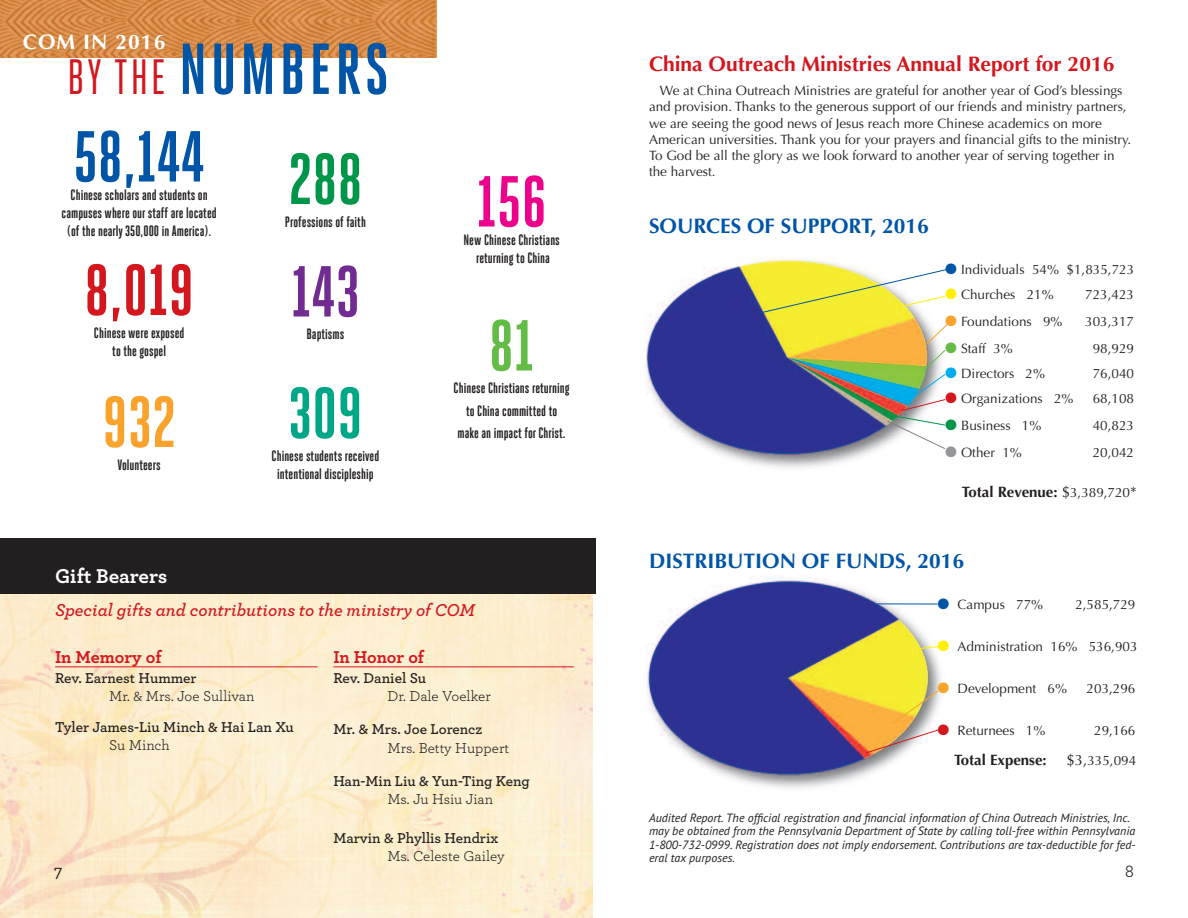
<style>
.page{position:relative;width:1188px;height:918px;background:#fff}
.page>*{position:absolute;margin:0;border:0;box-sizing:border-box;transform-origin:0 0}
.t1{font:700 72px "Heroic Condensed";letter-spacing:.05em;color:#0155a7}
.t2{font:700 72px "Heroic Condensed";color:#d4171e}
.t3{font:700 72px "Heroic Condensed";color:#f9a32c}
.t4{font:700 72px "Heroic Condensed";color:#009649}
.t5{font:700 72px "Heroic Condensed";color:#712b91}
.t6{font:700 72px "Heroic Condensed";color:#00a787}
.t7{font:700 72px "Heroic Condensed";color:#ed028c}
.t8{font:700 72px "Heroic Condensed";color:#63bc46}
.t9{font:700 21px "Optima";color:#0155a7}
.t10{font:700 21px "Optima";color:#d4171e}
.t11{font:700 21px "Archer";color:#fff}
.t12{font:700 21px "Optima";letter-spacing:.05em;color:#fff}
.t13{font:italic 600 18px "Archer";color:#d4171e}
.t14{font:700 18px "Archer";color:#d4171e}
.t15{font:500 18px "Archer";color:#231f20}
.t16{font:18px "Archer";color:#231f20}
.t17{font:700 15px/18px "Heroic Condensed";color:#231f20;text-align:center}
.t18{font:600 15px "Archer";color:#231f20}
.t19{font:15px "Archer";color:#231f20}
.t20{font:700 15px "Optima";color:#231f20}
.t21{font:13.5px/16.2px "Optima";color:#231f20}
.t22{font:italic 12px/13.5px "PT Sans";color:#231f20}
.s1{font-weight:400;font-size:49.65px;color:#d4171e}
.s2{color:#0155a7}
.s3{color:#fff101}
.s4{color:#f9a32c}
.s5{color:#63bc46}
.s6{color:#00aeef}
.s7{color:#d4171e}
.s8{color:#009649}
.s9{color:#939598}
.s10{font-weight:400}
.s11{font-weight:400;font-size:13.5px}
.s12{font-size:15px}
</style>
<div class="page">
<img style="left:0;top:594px;width:593px;height:324px">
<img style="left:646px;top:257px;width:282px;height:211px">
<img style="left:646px;top:580px;width:295px;height:208px">
<img style="left:0;top:0;width:436px;height:58px">
<hr style="left:877px;top:604px;width:60px;height:1px;background:#0155a7">
<svg style="left:918px;top:646px;width:24px;height:3px"></svg>
<svg style="left:865px;top:690px;width:74px;height:64px"></svg>
<img style="left:887px;top:322px;width:62px;height:127px">
<svg style="left:761px;top:269px;width:186px;height:44px"></svg>
<div style="left:0;top:539px;width:596px;height:55px;background:#231f20"></div>
<hr style="left:55px;top:667px;width:263px;height:1px;background:#d4171e">
<hr style="left:333px;top:667px;width:241px;height:1px;background:#d4171e">
<h2 class="t12" style="left:23px;top:30px;width:144px">COM IN 2016</h2>
<h1 class="t1" style="left:67px;top:44px;width:323px"><span class="s1">BY THE</span> NUMBERS</h1>
<h1 class="t1" style="left:73px;top:131px;width:133px">58,144</h1>
<p class="t17" style="left:62px;top:186px;width:157px">Chinese scholars and students on campuses where ourstaff are located (of the nearly350,000 in America).</p>
<h1 class="t2" style="left:84px;top:265px;width:111px">8,019</h1>
<p class="t17" style="left:94px;top:324px;width:92px">Chinese were exposed to the gospel</p>
<h1 class="t3" style="left:102px;top:397px;width:75px">932</h1>
<p class="t17" style="left:118px;top:456px;width:45px">Volunteers</p>
<h1 class="t4" style="left:288px;top:154px;width:76px">288</h1>
<p class="t17" style="left:285px;top:213px;width:83px">Professions of faith</p>
<h1 class="t5" style="left:291px;top:266px;width:70px">143</h1>
<p class="t17" style="left:306px;top:326px;width:39px">Baptisms</p>
<h1 class="t6" style="left:288px;top:388px;width:76px">309</h1>
<p class="t17" style="left:272px;top:447px;width:109px">Chinese students received intentional discipleship</p>
<h1 class="t7" style="left:476px;top:176px;width:72px">156</h1>
<p class="t17" style="left:463px;top:231px;width:98px">New Chinese Christians returning to China</p>
<h1 class="t8" style="left:489px;top:320px;width:47px">81</h1>
<p class="t17" style="left:454px;top:378px;width:118px;line-height:22.5px">Chinese Christians returning to China committed to make an impact forChrist.</p>
<h2 class="t10" style="left:649px;top:52px;width:467px">China Outreach Ministries Annual Report for 2016</h2>
<p class="t21" style="left:649px;top:83px;width:484px;text-indent:11px">We at China Outreach Ministries are grateful for another year of God’s blessings and provision. Thanks to the generous support of our friends and ministry partners, we are seeing the good news of Jesus reach more Chinese academics on more American universities. Thank you for your prayers and financial gifts to the ministry.<br>To God be all the glory as we look forward to another year of serving together in the harvest.</p>
<h2 class="t9" style="left:649px;top:213px;width:281px">SOURCES OF SUPPORT, 2016</h2>
<p class="t21" style="left:945px;top:261px;width:191px"><span class="s2">●</span> Individuals 54% $1,835,723</p>
<p class="t21" style="left:945px;top:286px;width:110px"><span class="s3">●</span> Churches 21%</p>
<p class="t21" style="left:1085px;top:286px;width:50px">723,423</p>
<p class="t21" style="left:945px;top:313px;width:119px"><span class="s4">●</span> Foundations 9%</p>
<p class="t21" style="left:1085px;top:313px;width:50px">303,317</p>
<p class="t21" style="left:945px;top:340px;width:69px"><span class="s5">●</span> Staff 3%</p>
<p class="t21" style="left:1093px;top:340px;width:43px">98,929</p>
<p class="t21" style="left:945px;top:365px;width:102px"><span class="s6">●</span> Directors 2%</p>
<p class="t21" style="left:1093px;top:365px;width:43px">76,040</p>
<p class="t21" style="left:945px;top:391px;width:130px"><span class="s7">●</span> Organizations 2%</p>
<p class="t21" style="left:1093px;top:391px;width:43px">68,108</p>
<p class="t21" style="left:945px;top:418px;width:98px"><span class="s8">●</span> Business 1%</p>
<p class="t21" style="left:1093px;top:418px;width:43px">40,823</p>
<p class="t21" style="left:945px;top:445px;width:78px"><span class="s9">●</span> Other 1%</p>
<p class="t21" style="left:1093px;top:445px;width:43px">20,042</p>
<p class="t20" style="left:962px;top:483px;width:177px">Total Revenue: <span class="s10">$</span><span class="s11">3,389,720</span><span class="s10">*</span></p>
<h2 class="t9" style="left:649px;top:549px;width:317px">DISTRIBUTION OF FUNDS, 2016</h2>
<h2 class="t11" style="left:55px;top:569px;width:114px">Gift Bearers</h2>
<h3 class="t13" style="left:55px;top:604px;width:421px">Special gifts and contributions to the ministry of COM</h3>
<h3 class="t14" style="left:333px;top:651px;width:92px">In Honor of</h3>
<p class="t18" style="left:333px;top:673px;width:94px">Rev. Daniel Su</p>
<p class="t19" style="left:387px;top:691px;width:105px">dr. dale Voelker</p>
<p class="t18" style="left:333px;top:724px;width:150px">Mr. &amp; Mrs. Joe Lorencz</p>
<p class="t19" style="left:387px;top:743px;width:123px">Mrs. Betty Huppert</p>
<p class="t18" style="left:333px;top:776px;width:198px">Han-Min Liu &amp; Yun-Ting Keng</p>
<p class="t19" style="left:387px;top:794px;width:107px">Ms. Ju Hsiu Jian</p>
<p class="t18" style="left:333px;top:833px;width:166px">Marvin &amp; Phyllis Hendrix</p>
<p class="t19" style="left:387px;top:851px;width:119px">Ms. Celeste gailey</p>
<p class="t21" style="left:937px;top:596px;width:107px"><span class="s2">●</span> Campus 77%</p>
<p class="t21" style="left:1075px;top:596px;width:62px">2,585,729</p>
<p class="t21" style="left:937px;top:638px;width:202px"><span class="s3">●</span> Administration 16% 536,903</p>
<p class="t21" style="left:937px;top:680px;width:131px"><span class="s4">●</span> Development 6%</p>
<p class="t21" style="left:1087px;top:680px;width:50px">203,296</p>
<p class="t21" style="left:937px;top:722px;width:109px"><span class="s7">●</span> Returnees 1%</p>
<p class="t21" style="left:1094px;top:722px;width:43px">29,166</p>
<p class="t20" style="left:954px;top:751px;width:94px">Total Expense:</p>
<p class="t21" style="left:1067px;top:752px;width:71px"><span class="s12">$3,</span>335,094</p>
<h3 class="t14" style="left:55px;top:651px;width:108px">In Memory of</h3>
<p class="t18" style="left:55px;top:673px;width:143px">Rev. Earnest Hummer</p>
<p class="t19" style="left:109px;top:691px;width:147px">Mr. &amp; Mrs. Joe Sullivan</p>
<p class="t18" style="left:55px;top:722px;width:240px">Tyler James-Liu Minch &amp; Hai Lan Xu</p>
<p class="t19" style="left:109px;top:740px;width:62px">Su Minch</p>
<p class="t22" style="left:649px;top:811px;width:488px">Audited Report. The official registration and financial information of China Outreach Ministries, Inc. may be obtained from the Pennsylvania Department of State by calling toll-free within Pennsylvania 1-800-732-0999. Registration does not imply endorsement. Contributions are tax-deductible for fed&shy;eral tax purposes.</p>
<h3 class="t15" style="left:54px;top:865px;width:10px">7</h3>
<h3 class="t16" style="left:1125px;top:865px;width:10px">8</h3>
</div>
